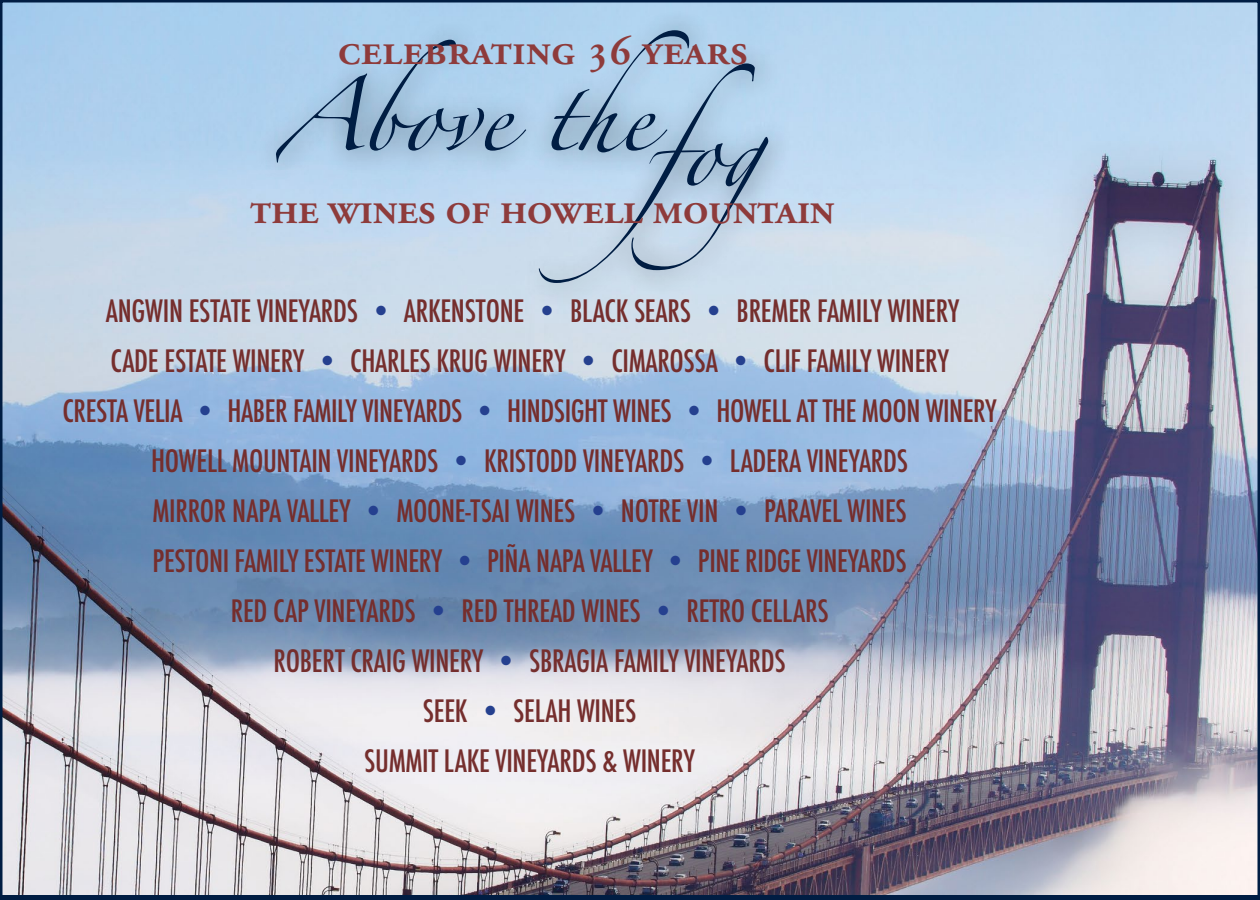
<style>
.page{position:relative;width:1260px;height:900px;background:#fff}
.page>*{position:absolute;margin:0;border:0;box-sizing:border-box;transform-origin:0 0}
.t1{font:65px "Zapfino";color:#001d43}
.t2{font:600 45px "Adobe Garamond Pro";letter-spacing:-.02em;color:#8e3b3b}
.t3{font:600 45px "Adobe Garamond Pro";color:#8e3b3b}
.t4{font:500 condensed 30px/50px "Futura";letter-spacing:-.01em;color:#752e2d;text-align:center}
.s1{color:#25408f}
</style>
<div class="page">
<img style="left:0;top:0;width:1260px;height:900px">
<div style="left:254px;top:9px;width:540px;height:300px;background:#000;opacity:.5"></div>
<h1 class="t1" style="left:278px;top:89px;width:413px">Above the</h1>
<h2 class="t3" style="left:338px;top:24px;width:412px">celebrating 36 years</h2>
<h1 class="t1" style="left:645px;top:124px;width:217px">fog</h1>
<h2 class="t2" style="left:250px;top:183px;width:587px">the wines of howell mountain</h2>
<p class="t4" style="left:63px;top:286px;width:936px">ANGWIN ESTATE VINEYARDS <span class="s1">•</span> ARKENSTONE <span class="s1">•</span> BLACK SEARS <span class="s1">•</span> BREMER FAMILY WINERY<br>CADE ESTATE WINERY <span class="s1">•</span> CHARLES KRUG WINERY <span class="s1">•</span> CIMAROSSA <span class="s1">•</span> CLIF FAMILY WINERY<br>CRESTA VELIA <span class="s1">•</span> HABER FAMILY VINEYARDS <span class="s1">•</span> HINDSIGHT WINES <span class="s1">•</span> HOWELL AT THE MOON WINERY HOWELL MOUNTAIN VINEYARDS <span class="s1">•</span> KRISTODD VINEYARDS <span class="s1">•</span> LADERA VINEYARDS<br>MIRROR NAPA VALLEY <span class="s1">•</span> MOONE-TSAI WINES <span class="s1">•</span> NOTRE VIN <span class="s1">•</span> PARAVEL WINES<br>PESTONI FAMILY ESTATE WINERY <span class="s1">•</span> PIÑA NAPA VALLEY <span class="s1">•</span> PINE RIDGE VINEYARDS<br>RED CAP VINEYARDS <span class="s1">•</span> RED THREAD WINES <span class="s1">•</span> RETRO CELLARS<br>ROBERT CRAIG WINERY <span class="s1">•</span> SBRAGIA FAMILY VINEYARDS<br>SEEK <span class="s1">•</span> SELAH WINES<br>SUMMIT LAKE VINEYARDS &amp; WINERY</p>
</div>
